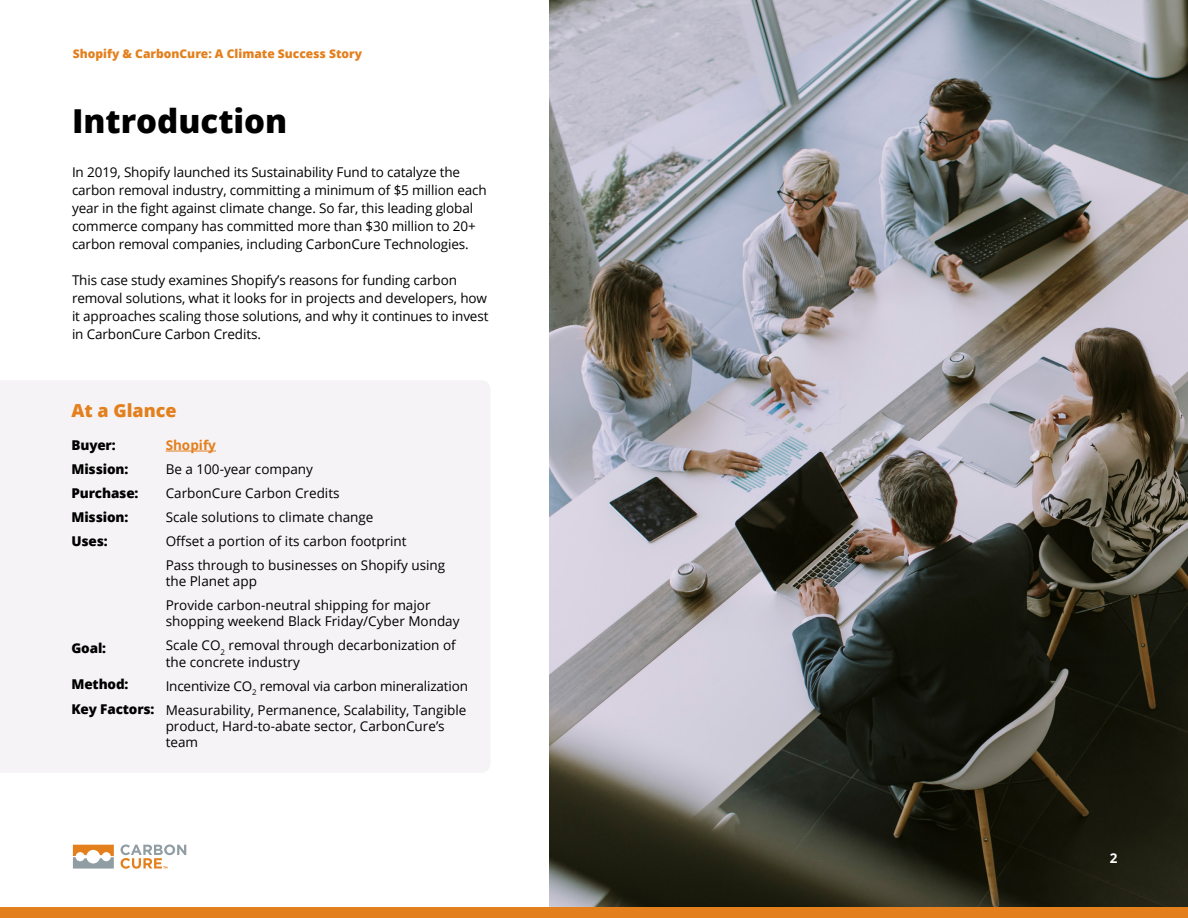
<style>
.page{position:relative;width:1188px;height:918px;background:#fff}
.page>*{position:absolute;margin:0;border:0;box-sizing:border-box;transform-origin:0 0}
.t1{font:800 33px "Open Sans";color:#000}
.t2{font:800 18px "Open Sans";color:#e37f1c}
.t3{font:13.5px/24px "Open Sans";letter-spacing:-.01em;color:#000}
.t4{font:800 13.5px/24px "Open Sans";letter-spacing:-.01em;color:#000}
.t5{font:700 13.5px "Open Sans";color:#e37f1c}
.t6{font:700 13.5px "Open Sans";color:#fff}
.t7{font:800 12px "Open Sans";color:#e37f1c}
</style>
<div class="page">
<img style="left:549px;top:0;width:639px;height:907px">
<svg style="left:73px;top:845px;width:41px;height:24px"></svg>
<svg style="left:121px;top:844px;width:65px;height:25px"></svg>
<div style="left:0;top:907px;width:1188px;height:11px;background:#e37f1c"></div>
<div style="left:0;top:381px;width:490px;height:391px;background:#f5f3f5"></div>
<hr style="left:166px;top:451px;width:50px;height:1px;background:#e37f1c">
<p class="t7" style="left:73px;top:48px;width:291px">Shopify &amp; CarbonCure: A Climate Success Story</p>
<h1 class="t1" style="left:72px;top:108px;width:217px">Introduction</h1>
<p class="t3" style="left:72px;top:164px;width:416px;line-height:18px">In 2019, Shopify launched its Sustainability Fund to catalyze the carbon removal industry, committing a minimum of $5 million each year in the 昀椀ght against climate change. So far, this leading global commerce company has committed more than $30 million to 20+ carbon removal companies, including CarbonCure Technologies.</p>
<p class="t3" style="left:72px;top:272px;width:418px;line-height:18px">This case study examines Shopify’s reasons for funding carbon removal solutions, what it looks for in projects and developers, how it approaches scaling those solutions, and why it continues to invest in CarbonCure Carbon Credits.</p>
<h2 class="t2" style="left:71px;top:403px;width:107px">At a Glance</h2>
<p class="t4" style="left:71px;top:435px;width:69px">Buyer:<br>Mission:<br>Purchase:<br>Mission:<br>Uses:</p>
<p class="t5" style="left:166px;top:440px;width:52px">Shopify</p>
<p class="t3" style="left:166px;top:458px;width:281px">Be a 100-year company<br>CarbonCure Carbon Credits<br>Scale solutions to climate change<br>O昀昀set a portion of its carbon footprint<br>Pass through to businesses on Shopify using</p>
<p class="t3" style="left:166px;top:571px;width:266px">the Planet app<br>Provide carbon-neutral shipping for major</p>
<p class="t3" style="left:166px;top:611px;width:295px">shopping weekend Black Friday/Cyber Monday<br>Scale CO<sub>2</sub> removal through decarbonization of</p>
<p class="t3" style="left:166px;top:651px;width:304px">the concrete industry<br>Incentivize CO<sub>2</sub> removal via carbon mineralization<br>Measurability, Permanence, Scalability, Tangible</p>
<p class="t3" style="left:166px;top:719px;width:281px;line-height:16.2px">product, Hard-to-abate sector, CarbonCure’s team</p>
<p class="t4" style="left:71px;top:637px;width:36px">Goal:</p>
<p class="t4" style="left:71px;top:672px;width:85px;line-height:25.5px">Method:<br>Key Factors:</p>
<p class="t6" style="left:1110px;top:853px;width:9px">2</p>
</div>
